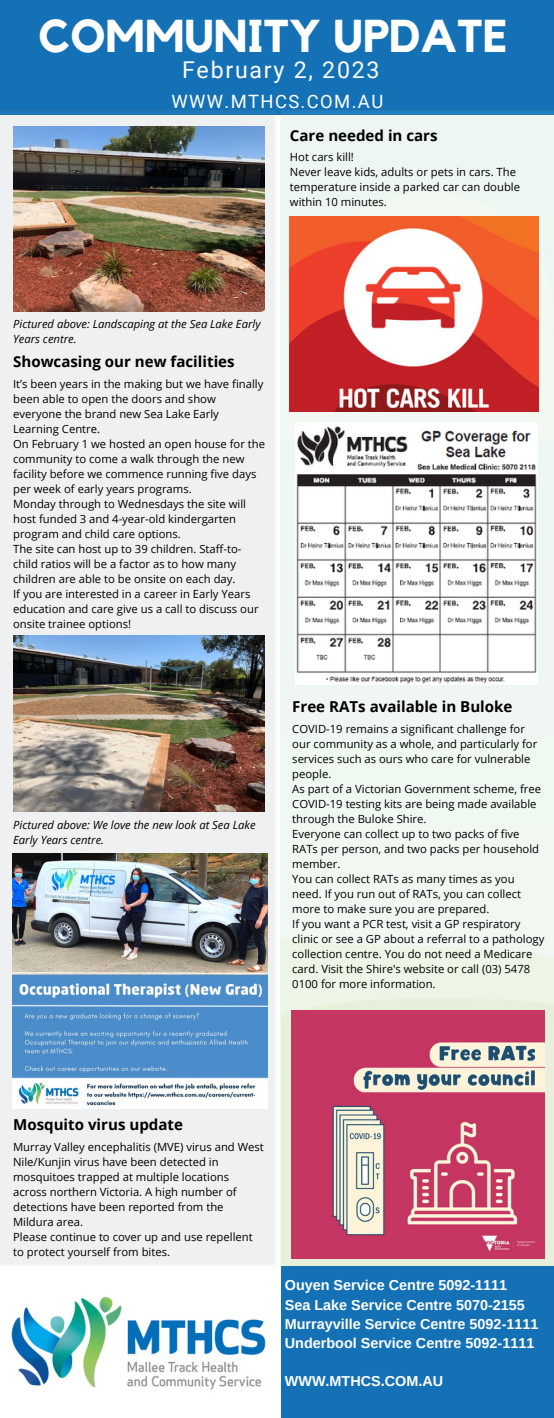
<style>
.page{position:relative;width:554px;height:1418px;background:#fff}
.page>*{position:absolute;margin:0;border:0;box-sizing:border-box;transform-origin:0 0}
.t1{font:700 45.88px "Kollektif";color:#fff}
.t2{font:23.12px "Roboto";letter-spacing:.075em;color:#fff}
.t3{font:18.38px "Roboto";letter-spacing:.075em;color:#fff}
.t4{font:700 15.12px "Open Sans";color:#000}
.t5{font:700 14.38px/19.1px "Arimo";color:#fff}
.t6{font:11.25px/15px "Open Sans";color:#000}
.t7{font:italic 11.25px/15px "Open Sans";color:#000}
</style>
<div class="page">
<div style="left:0;top:1266px;width:552px;height:151px;background:#1471b5"></div>
<img style="left:0;top:1266px;width:280px;height:151px">
<div style="left:0;top:0;width:553px;height:114px;background:#1471b5"></div>
<div style="left:0;top:110px;width:275px;height:1156px;background:#eef0f2"></div>
<img style="left:281px;top:110px;width:272px;height:1156px">
<img style="left:13px;top:126px;width:251px;height:186px">
<img style="left:12px;top:853px;width:255px;height:255px">
<img style="left:291px;top:1011px;width:253px;height:247px">
<img style="left:295px;top:423px;width:242px;height:262px">
<img style="left:13px;top:636px;width:251px;height:175px">
<img style="left:289px;top:217px;width:248px;height:195px">
<h1 class="t1" style="left:39px;top:15px;width:470px">COMMUNITY UPDATE</h1>
<h2 class="t2" style="left:182px;top:57px;width:199px">February 2, 2023</h2>
<h3 class="t3" style="left:171px;top:91px;width:213px">WWW.MTHCS.COM.AU</h3>
<h3 class="t4" style="left:289px;top:124px;width:149px">Care needed in cars</h3>
<p class="t6" style="left:289px;top:149px;width:231px">Hot cars kill!<br>Never leave kids, adults or pets in cars. The temperature inside a parked car can double within 10 minutes.</p>
<p class="t7" style="left:13px;top:316px;width:249px">Pictured above: Landscaping at the Sea Lake Early<br>Years centre.</p>
<h3 class="t4" style="left:13px;top:351px;width:223px">Showcasing our new facilities</h3>
<p class="t6" style="left:13px;top:376px;width:253px">It’s been years in the making but we have finally been able to open the doors and show everyone the brand new Sea Lake Early Learning Centre.<br>On February 1 we hosted an open house for the community to come a walk through the new facility before we commence running five days per week of early years programs.<br>Monday through to Wednesdays the site will host funded 3 and 4-year-old kindergarten program and child care options.<br>The site can host up to 39 children. Staff-to&shy;child ratios will be a factor as to how many children are able to be onsite on each day.<br>If you are interested in a career in Early Years education and care give us a call to discuss our onsite trainee options!</p>
<p class="t7" style="left:13px;top:816px;width:244px">Pictured above: We love the new look at Sea Lake<br>Early Years centre.</p>
<h3 class="t4" style="left:292px;top:696px;width:221px">Free RATs available in Buloke</h3>
<p class="t6" style="left:292px;top:721px;width:253px">COVID-19 remains a significant challenge for our community as a whole, and particularly for services such as ours who care for vulnerable people.<br>As part of a Victorian Government scheme, free COVID-19 testing kits are being made available through the Buloke Shire.<br>Everyone can collect up to two packs of five RATs per person, and two packs per household member.<br>You can collect RATs as many times as you need. If you run out of RATs, you can collect more to make sure you are prepared.<br>If you want a PCR test, visit a GP respiratory clinic or see a GP about a referral to a pathology collection centre. You do not need a Medicare card. Visit the Shire's website or call (03) 5478<br>0100 for more information.</p>
<h3 class="t4" style="left:13px;top:1113px;width:171px">Mosquito virus update</h3>
<p class="t6" style="left:13px;top:1138px;width:252px">Murray Valley encephalitis (MVE) virus and West Nile/Kunjin virus have been detected in mosquitoes trapped at multiple locations across northern Victoria. A high number of detections have been reported from the Mildura area.<br>Please continue to cover up and use repellent to protect yourself from bites.</p>
<p class="t5" style="left:284px;top:1275px;width:255px">Ouyen Service Centre 5092-1111<br>Sea Lake Service Centre 5070-2155<br>Murrayville Service Centre 5092-1111<br>Underbool Service Centre 5092-1111</p>
<p class="t5" style="left:284px;top:1371px;width:160px">WWW.MTHCS.COM.AU</p>
</div>
